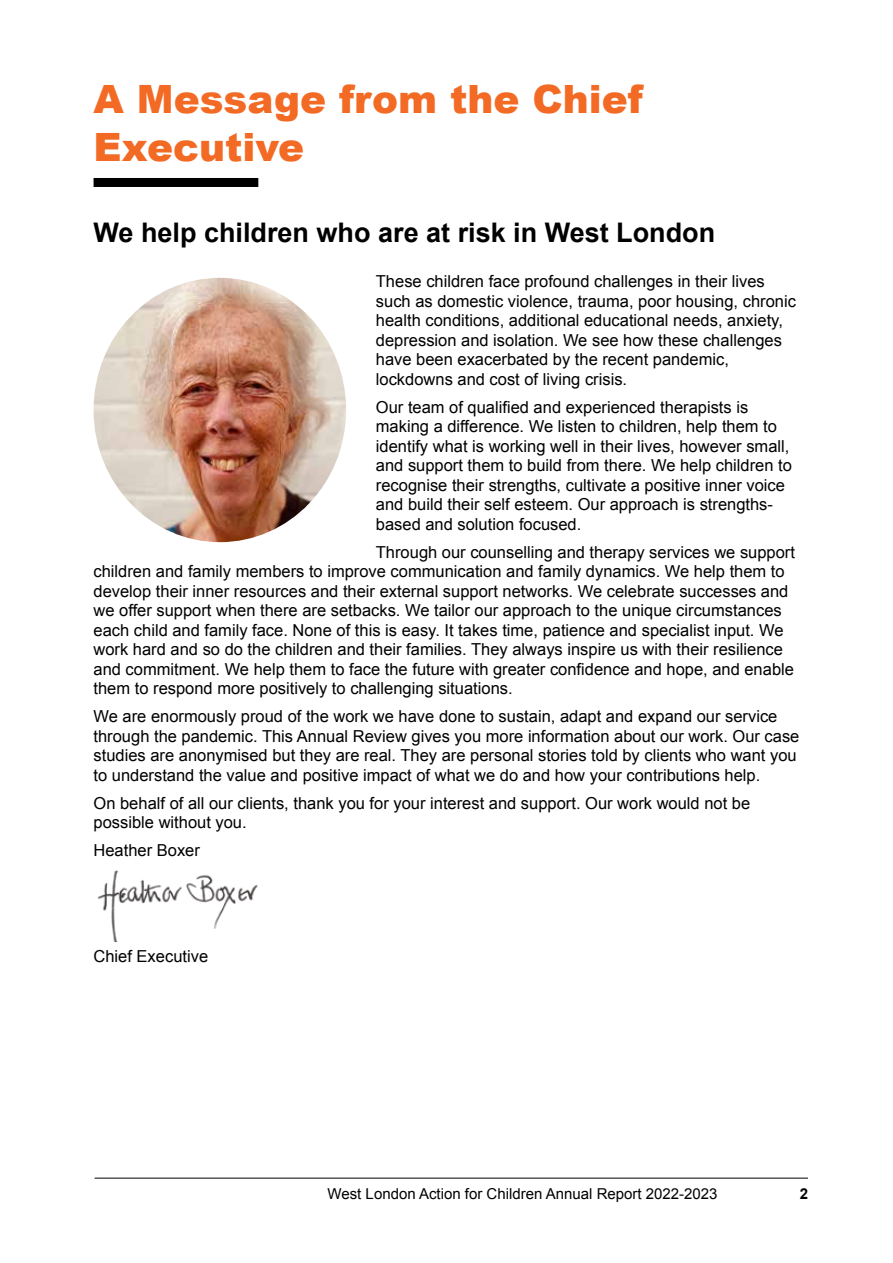
<style>
.page{position:relative;width:893px;height:1263px;background:#fff}
.page>*{position:absolute;margin:0;border:0;box-sizing:border-box;transform-origin:0 0}
.t1{font:900 39px/48px "Arial";color:#f26a24}
.t2{font:700 27px "Arial";color:#000}
.t3{font:16.5px/19.5px "Arial";color:#000}
.t4{font:15px "Arial";color:#000}
.t5{font:700 15px "Arial";color:#000}
</style>
<div class="page">
<hr style="left:95px;top:1178px;width:713px;height:1px;background:#000">
<img style="left:97px;top:870px;width:161px;height:71px">
<div style="left:94px;top:178px;width:164px;height:9px;background:#000"></div>
<img style="left:94px;top:278px;width:252px;height:264px">
<h1 class="t1" style="left:94px;top:74px;width:551px">A Message from the Chief<br>Executive</h1>
<h2 class="t2" style="left:94px;top:215px;width:623px">We help children who are at risk in West London</h2>
<p class="t3" style="left:376px;top:272px;width:422px">These children face profound challenges in their lives such as domestic violence, trauma, poor housing, chronic health conditions, additional educational needs, anxiety, depression and isolation. We see how these challenges have been exacerbated by the recent pandemic, lockdowns and cost of living crisis.</p>
<p class="t3" style="left:376px;top:397px;width:418px">Our team of qualified and experienced therapists is making a difference. We listen to children, help them to identify what is working well in their lives, however small, and support them to build from there. We help children to recognise their strengths, cultivate a positive inner voice and build their self esteem. Our approach is strengths&shy;based and solution focused.</p>
<p class="t3" style="left:94px;top:542px;width:703px;text-indent:282px">Through our counselling and therapy services we support children and family members to improve communication and family dynamics. We help them to develop their inner resources and their external support networks. We celebrate successes and we offer support when there are setbacks. We tailor our approach to the unique circumstances each child and family face. None of this is easy. It takes time, patience and specialist input. We work hard and so do the children and their families. They always inspire us with their resilience and commitment. We help them to face the future with greater confidence and hope, and enable them to respond more positively to challenging situations.</p>
<p class="t3" style="left:94px;top:707px;width:707px">We are enormously proud of the work we have done to sustain, adapt and expand our service through the pandemic. This Annual Review gives you more information about our work. Our case studies are anonymised but they are real. They are personal stories told by clients who want you to understand the value and positive impact of what we do and how your contributions help.</p>
<p class="t3" style="left:94px;top:793px;width:658px">On behalf of all our clients, thank you for your interest and support. Our work would not be possible without you.</p>
<p class="t3" style="left:94px;top:841px;width:108px">Heather Boxer</p>
<p class="t3" style="left:94px;top:947px;width:116px">Chief Executive</p>
<p class="t4" style="left:328px;top:1184px;width:391px">West London Action for Children Annual Report 2022-2023</p>
<p class="t5" style="left:800px;top:1183px;width:10px">2</p>
</div>
